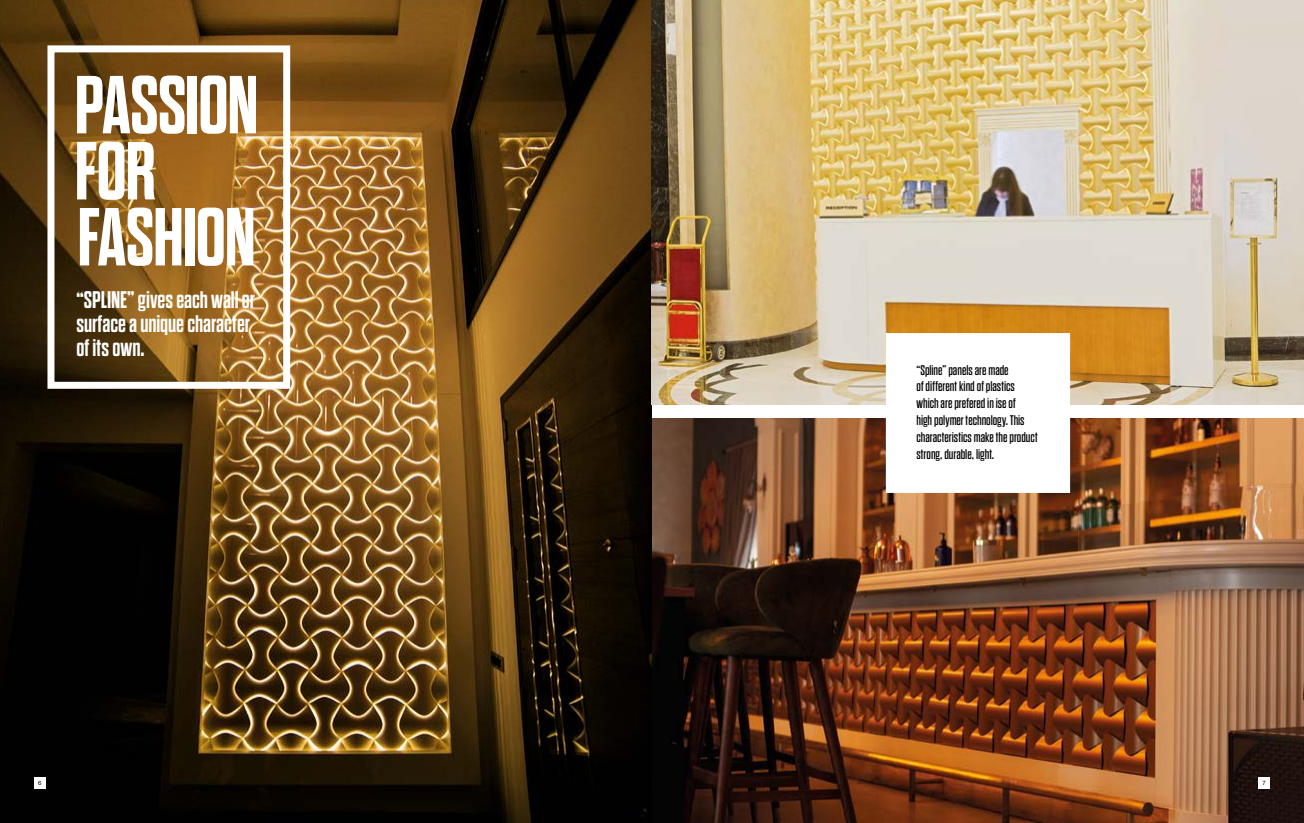
<style>
.page{position:relative;width:1304px;height:823px;background:#fff}
.page>*{position:absolute;margin:0;border:0;box-sizing:border-box;transform-origin:0 0}
.t1{font:700 82px/131.9px "Dharma Gothic E";letter-spacing:-.015em;color:#fff}
.t2{font:700 24px/24px "Dharma Gothic E";color:#fff}
.t3{font:14px/16.8px "Dharma Gothic E";color:#000}
.t4{font:6px "Helvetica Neue CE";color:#000}
</style>
<div class="page">
<img style="left:0;top:0;width:652px;height:822px">
<div style="left:47px;top:45px;width:243px;height:343px;border:7px solid #fff"></div>
<div style="left:34px;top:777px;width:11px;height:11px;background:#fff"></div>
<img style="left:652px;top:0;width:652px;height:404px">
<img style="left:652px;top:418px;width:652px;height:404px">
<svg style="left:880px;top:327px;width:196px;height:171px"></svg>
<div style="left:1259px;top:777px;width:11px;height:11px;background:#fff"></div>
<h1 class="t1" style="left:74px;top:41px;width:186px">PASSION<br>FASHION</h1>
<h1 class="t1" style="left:74px;top:107px;width:83px">FOR</h1>
<h2 class="t2" style="left:76px;top:287px;width:180px">“SPLINE” gives each wall or surface a unique character of its own.</h2>
<p class="t4" style="left:38px;top:779px;width:5px">6</p>
<p class="t3" style="left:916px;top:361px;width:123px">“Spline” panels are made<br>of different kind of plastics which are prefered in ise of<br>high polymer technology. This characteristics make the product strong, durable, light.</p>
<p class="t4" style="left:1263px;top:779px;width:5px">7</p>
</div>
